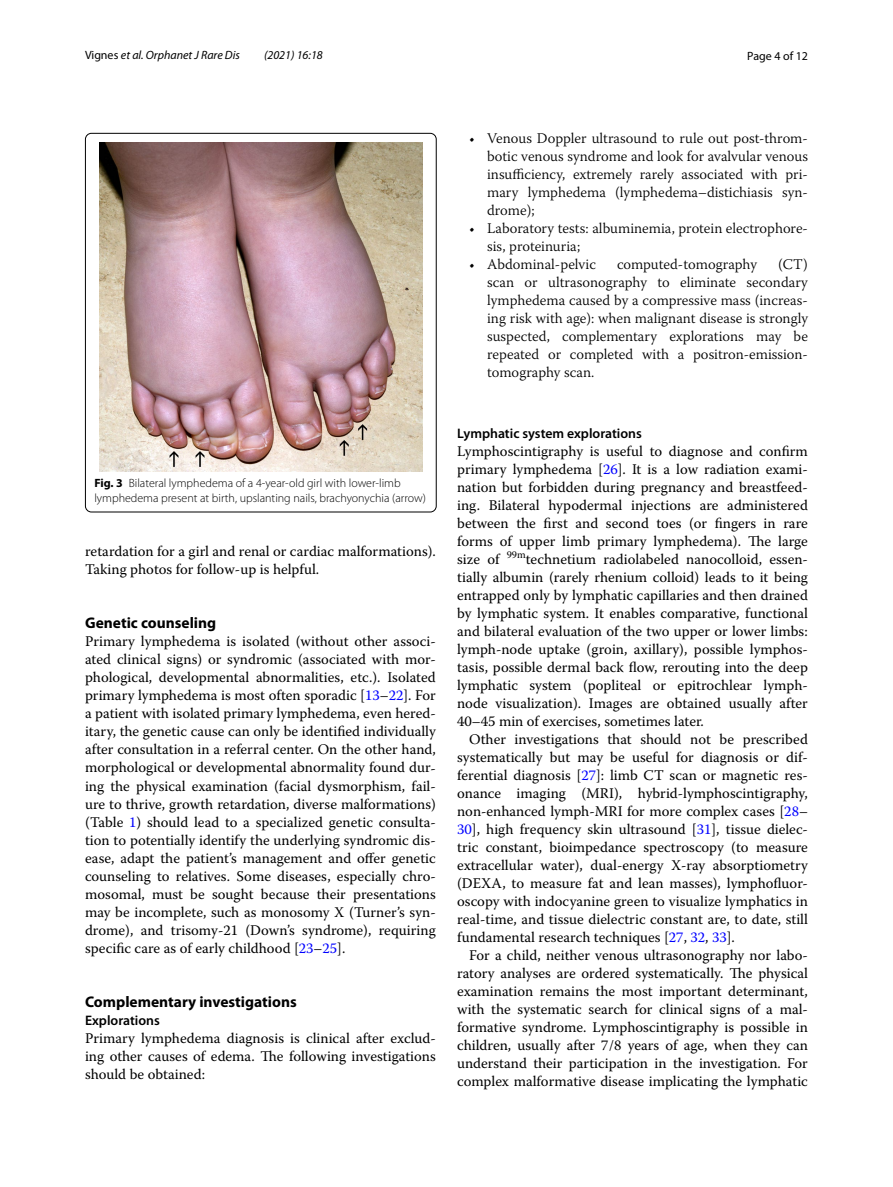
<style>
.page{position:relative;width:893px;height:1187px;background:#fff}
.page>*{position:absolute;margin:0;border:0;box-sizing:border-box;transform-origin:0 0}
.t1{font:700 15.45px "Myriad Pro";color:#000}
.t2{font:14.7px/18px "Warnock Pro";color:#000;text-align:justify}
.t3{font:300 14.7px/18px "Warnock Pro";color:#000;text-align:justify}
.t4{font:600 13.8px "Myriad Pro";color:#000}
.t5{font:300 12px/15px "Myriad Pro";color:#000}
.t6{font:italic 12px "Myriad Pro";color:#000}
.t7{font:12px "Myriad Pro";color:#000}
.s1{font-style:normal}
.s2{font-weight:700}
.s3{color:#00f}
</style>
<div class="page">
<img style="left:99px;top:142px;width:323px;height:330px">
<div style="left:85px;top:133px;width:351px;height:379px;border:1px solid #000;border-radius:6px"></div>
<p class="t6" style="left:85px;top:48px;width:156px"><span class="s1">Vignes</span> et al. Orphanet J Rare Dis</p>
<p class="t6" style="left:264px;top:48px;width:60px">(2021) 16:18</p>
<p class="t7" style="left:747px;top:48px;width:62px">Page 4 of 12</p>
<p class="t5" style="left:94px;top:476px;width:333px"><span class="s2">Fig. 3</span> Bilateral lymphedema of a 4-year-old girl with lower-limb lymphedema present at birth, upslanting nails, brachyonychia (arrow)</p>
<p class="t2" style="left:85px;top:541px;width:352px">retardation for a girl and renal or cardiac malformations).<br>Taking photos for follow-up is helpful.</p>
<p class="t1" style="left:85px;top:613px;width:133px">Genetic counseling</p>
<p class="t2" style="left:85px;top:632px;width:352px">Primary lymphedema is isolated (without other associ&shy;ated clinical signs) or syndromic (associated with mor&shy;phological, developmental abnormalities, etc.). Isolated primary lymphedema is most often sporadic [<span class="s3">13</span>–<span class="s3">22</span>]. For a patient with isolated primary lymphedema, even hered&shy;itary, the genetic cause can only be identified individually after consultation in a referral center. On the other hand, morphological or developmental abnormality found dur&shy;ing the physical examination (facial dysmorphism, fail&shy;ure to thrive, growth retardation, diverse malformations) (Table <span class="s3">1</span>) should lead to a specialized genetic consulta&shy;tion to potentially identify the underlying syndromic dis&shy;ease, adapt the patient’s management and offer genetic counseling to relatives. Some diseases, especially chro&shy;mosomal, must be sought because their presentations may be incomplete, such as monosomy X (Turner’s syn&shy;drome), and trisomy-21 (Down’s syndrome), requiring specific care as of early childhood [<span class="s3">23</span>–<span class="s3">25</span>].</p>
<p class="t1" style="left:85px;top:992px;width:213px">Complementary investigations</p>
<p class="t4" style="left:85px;top:1011px;width:76px">Explorations</p>
<p class="t2" style="left:85px;top:1029px;width:352px">Primary lymphedema diagnosis is clinical after exclud&shy;ing other causes of edema. The following investigations should be obtained:</p>
<p class="t3" style="left:487px;top:128px;width:322px;text-indent:-18px">• Venous Doppler ultrasound to rule out post-throm&shy;botic venous syndrome and look for avalvular venous insufficiency, extremely rarely associated with pri&shy;mary lymphedema (lymphedema–distichiasis syn&shy;drome);</p>
<p class="t3" style="left:487px;top:218px;width:322px;text-indent:-18px">• Laboratory tests: albuminemia, protein electrophore&shy;sis, proteinuria;</p>
<p class="t3" style="left:469px;top:254px;width:128px">• Abdominal-pelvic</p>
<p class="t3" style="left:617px;top:254px;width:142px">computed-tomography</p>
<p class="t3" style="left:487px;top:254px;width:322px;text-indent:291px">(CT) scan or ultrasonography to eliminate secondary lymphedema caused by a compressive mass (increas&shy;ing risk with age): when malignant disease is strongly suspected, complementary explorations may be repeated or completed with a positron-emission&shy;tomography scan.</p>
<p class="t4" style="left:457px;top:424px;width:186px">Lymphatic system explorations</p>
<p class="t2" style="left:457px;top:442px;width:352px">Lymphoscintigraphy is useful to diagnose and confirm primary lymphedema [<span class="s3">26</span>]. It is a low radiation exami&shy;nation but forbidden during pregnancy and breastfeed&shy;ing. Bilateral hypodermal injections are administered between the first and second toes (or fingers in rare forms of upper limb primary lymphedema). The large size of <sup>99m</sup>technetium radiolabeled nanocolloid, essen&shy;tially albumin (rarely rhenium colloid) leads to it being entrapped only by lymphatic capillaries and then drained by lymphatic system. It enables comparative, functional and bilateral evaluation of the two upper or lower limbs: lymph-node uptake (groin, axillary), possible lymphos&shy;tasis, possible dermal back flow, rerouting into the deep lymphatic system (popliteal or epitrochlear lymph&shy;node visualization). Images are obtained usually after 40–45 min of exercises, sometimes later.</p>
<p class="t2" style="left:457px;top:730px;width:352px;text-indent:12px">Other investigations that should not be prescribed systematically but may be useful for diagnosis or dif&shy;ferential diagnosis [<span class="s3">27</span>]: limb CT scan or magnetic res&shy;onance imaging (MRI), hybrid-lymphoscintigraphy, non-enhanced lymph-MRI for more complex cases [<span class="s3">28</span>– <span class="s3">30</span>], high frequency skin ultrasound [<span class="s3">31</span>], tissue dielec&shy;tric constant, bioimpedance spectroscopy (to measure extracellular water), dual-energy X-ray absorptiometry (DEXA, to measure fat and lean masses), lymphofluor&shy;oscopy with indocyanine green to visualize lymphatics in real-time, and tissue dielectric constant are, to date, still fundamental research techniques [<span class="s3">27</span>, <span class="s3">32</span>, <span class="s3">33</span>].</p>
<p class="t2" style="left:457px;top:946px;width:352px;text-indent:12px">For a child, neither venous ultrasonography nor labo&shy;ratory analyses are ordered systematically. The physical examination remains the most important determinant, with the systematic search for clinical signs of a mal&shy;formative syndrome. Lymphoscintigraphy is possible in children, usually after 7/8 years of age, when they can understand their participation in the investigation. For complex malformative disease implicating the lymphatic</p>
</div>
